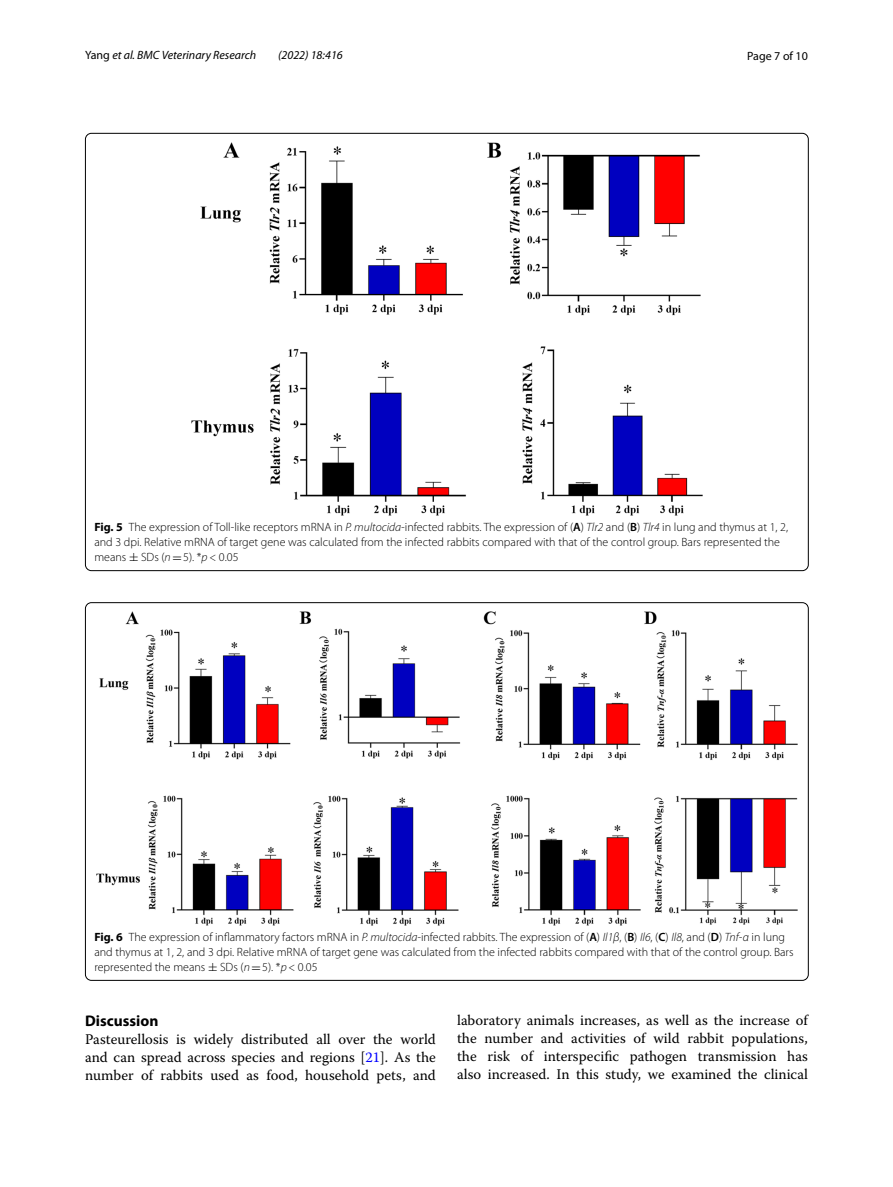
<style>
.page{position:relative;width:893px;height:1187px;background:#fff}
.page>*{position:absolute;margin:0;border:0;box-sizing:border-box;transform-origin:0 0}
.t1{font:700 15.45px "Myriad Pro";color:#000}
.t2{font:14.7px/18px "Warnock Pro";color:#000;text-align:justify}
.t3{font:300 12px/15px "Myriad Pro";color:#000}
.t4{font:italic 12px "Myriad Pro";color:#000}
.t5{font:12px "Myriad Pro";color:#000}
.s1{font-style:normal}
.s2{font-weight:700}
.s3{font-style:italic}
.s4{font-weight:600}
.s5{font-family:"MTSY";font-weight:400}
.s6{color:#00f}
</style>
<div class="page">
<img style="left:192px;top:142px;width:510px;height:373px">
<img style="left:97px;top:611px;width:700px;height:314px">
<p class="t4" style="left:85px;top:48px;width:173px"><span class="s1">Yang</span> et al. BMC Veterinary Research</p>
<p class="t4" style="left:278px;top:48px;width:66px">(2022) 18:416</p>
<p class="t5" style="left:747px;top:48px;width:62px">Page 7 of 10</p>
<p class="t3" style="left:94px;top:519px;width:695px"><span class="s2">Fig. 5</span> The expression of Toll-like receptors mRNA in <span class="s3">P. multocida-</span>infected rabbits. The expression of (<span class="s4">A</span>) <span class="s3">Tlr2</span> and (<span class="s4">B</span>) <span class="s3">Tlr4</span> in lung and thymus at 1, 2, and 3 dpi. Relative mRNA of target gene was calculated from the infected rabbits compared with that of the control group. Bars represented the means <span class="s5">±</span> SDs (<span class="s3">n</span><span class="s5">=</span>5). *<span class="s3">p&lt;</span> 0.05</p>
<p class="t3" style="left:94px;top:929px;width:701px"><span class="s2">Fig. 6</span> The expression of inflammatory factors mRNA in <span class="s3">P. multocida-</span>infected rabbits. The expression of (<span class="s4">A</span>) <span class="s3">Il1β</span>, (<span class="s4">B</span>) <span class="s3">Il6</span>, (<span class="s4">C</span>) <span class="s3">Il8</span>, and (<span class="s4">D</span>) <span class="s3">Tnf-α</span> in lung and thymus at 1, 2, and 3 dpi. Relative mRNA of target gene was calculated from the infected rabbits compared with that of the control group. Bars represented the means <span class="s5">±</span> SDs (<span class="s3">n</span><span class="s5">=</span>5). *<span class="s3">p&lt;</span> 0.05</p>
<p class="t1" style="left:85px;top:1010px;width:75px">Discussion</p>
<p class="t2" style="left:85px;top:1029px;width:352px">Pasteurellosis is widely distributed all over the world and can spread across species and regions [<span class="s6">21</span>]. As the number of rabbits used as food, household pets, and</p>
<p class="t2" style="left:457px;top:1010px;width:352px">laboratory animals increases, as well as the increase of the number and activities of wild rabbit populations, the risk of interspecific pathogen transmission has also increased. In this study, we examined the clinical</p>
</div>
